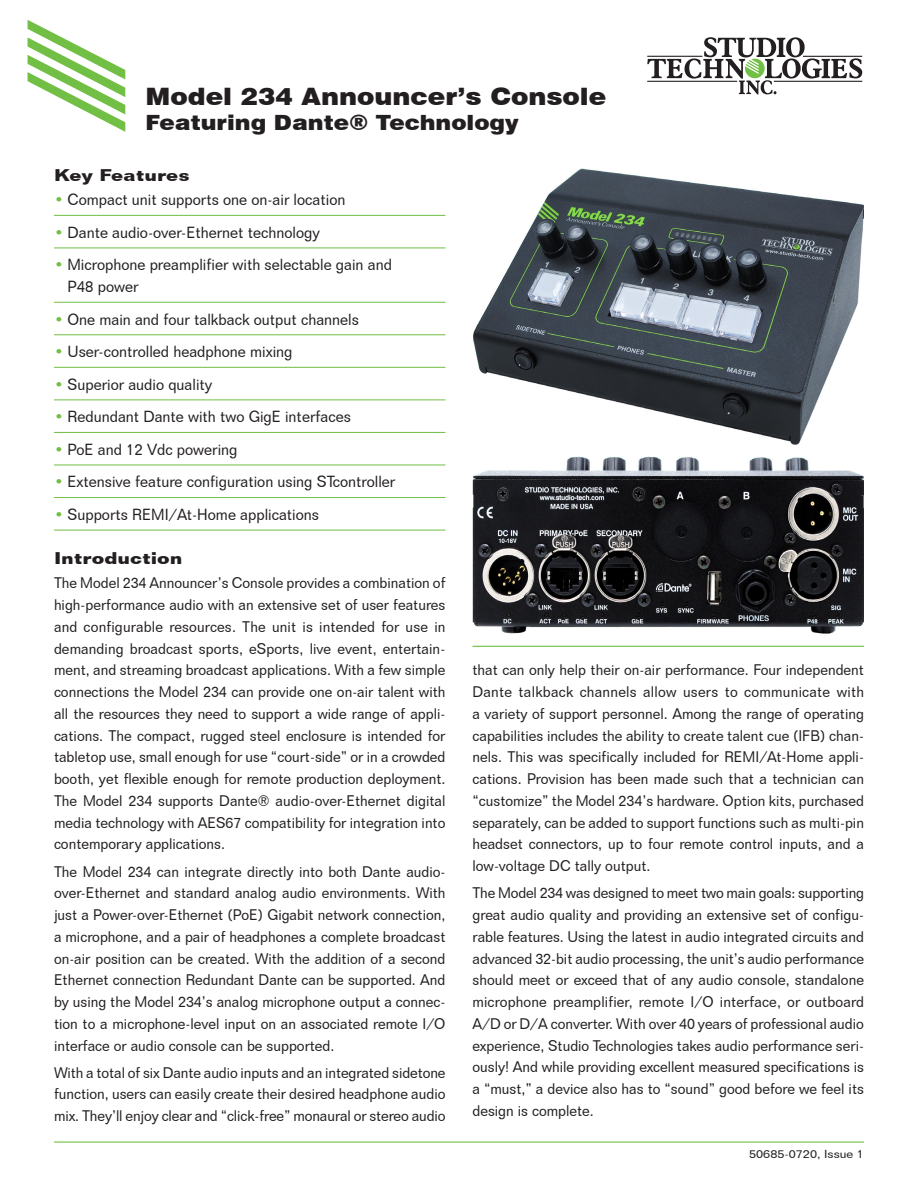
<style>
.page{position:relative;width:918px;height:1188px;background:#fff}
.page>*{position:absolute;margin:0;border:0;box-sizing:border-box;transform-origin:0 0}
.t1{font:900 24px "Swiss 721 BT";color:#231f20;scale:1.1 1}
.t2{font:900 21px "Swiss 721 BT";color:#231f20;scale:1.1 1}
.t3{font:700 16.5px "Folio BT";color:#231f20;scale:1.2 1}
.t4{font:15.6px/21.8px "Folio BT";color:#231f20;scale:.95 1}
.t5{font:15px/21.8px "Folio BT";color:#231f20;text-align:justify;scale:.95 1}
.t6{font:11.4px "Folio BT";color:#231f20;scale:1.11 1}
.s1{font-size:15px;color:#71bf44}
</style>
<div class="page">
<hr style="left:54px;top:1142px;width:810px;height:1px;background:#71bf44">
<svg style="left:647px;top:37px;width:215px;height:57px"></svg>
<svg style="left:28px;top:20px;width:97px;height:112px"></svg>
<hr style="left:54px;top:215px;width:392px;height:1px;background:#71bf44">
<hr style="left:54px;top:248px;width:392px;height:1px;background:#71bf44">
<hr style="left:54px;top:302px;width:392px;height:1px;background:#71bf44">
<hr style="left:54px;top:334px;width:392px;height:1px;background:#71bf44">
<hr style="left:54px;top:367px;width:392px;height:1px;background:#71bf44">
<hr style="left:54px;top:400px;width:392px;height:1px;background:#71bf44">
<hr style="left:54px;top:432px;width:392px;height:1px;background:#71bf44">
<hr style="left:54px;top:465px;width:392px;height:1px;background:#71bf44">
<hr style="left:54px;top:497px;width:392px;height:1px;background:#71bf44">
<hr style="left:54px;top:530px;width:392px;height:1px;background:#71bf44">
<hr style="left:472px;top:646px;width:392px;height:1px;background:#71bf44">
<img style="left:472px;top:457px;width:392px;height:176px">
<img style="left:473px;top:169px;width:391px;height:275px">
<h1 class="t1" style="left:146px;top:82px;width:421px">Model 234 Announcer’s Console</h1>
<h2 class="t2" style="left:146px;top:110px;width:341px">Featuring Dante® Technology</h2>
<p class="t3" style="left:54px;top:165px;width:115px">Key Features</p>
<p class="t4" style="left:54px;top:189px;width:308px"><span class="s1">•</span> Compact unit supports one on-air location</p>
<p class="t4" style="left:54px;top:221px;width:281px"><span class="s1">•</span> Dante audio-over-Ethernet technology</p>
<p class="t4" style="left:67px;top:254px;width:343px;text-indent:-13px"><span class="s1">•</span> Microphone preamplifier with selectable gain and<br>P48 power</p>
<p class="t4" style="left:54px;top:308px;width:323px"><span class="s1">•</span> One main and four talkback output channels</p>
<p class="t4" style="left:54px;top:341px;width:253px"><span class="s1">•</span> User-controlled headphone mixing</p>
<p class="t4" style="left:54px;top:373px;width:168px"><span class="s1">•</span> Superior audio quality</p>
<p class="t4" style="left:54px;top:406px;width:314px"><span class="s1">•</span> Redundant Dante with two GigE interfaces</p>
<p class="t4" style="left:54px;top:438px;width:195px"><span class="s1">•</span> PoE and 12 Vdc powering</p>
<p class="t4" style="left:54px;top:471px;width:361px"><span class="s1">•</span> Extensive feature configuration using STcontroller</p>
<p class="t4" style="left:54px;top:503px;width:281px"><span class="s1">•</span> Supports REMI/At-Home applications</p>
<p class="t3" style="left:54px;top:548px;width:109px">Introduction</p>
<p class="t5" style="left:54px;top:572px;width:414px">The Model 234 Announcer’s Console provides a combination of high-performance audio with an extensive set of user features and configurable resources. The unit is intended for use in demanding broadcast sports, eSports, live event, entertain&shy;ment, and streaming broadcast applications. With a few simple connections the Model 234 can provide one on-air talent with all the resources they need to support a wide range of appli&shy;cations. The compact, rugged steel enclosure is intended for tabletop use, small enough for use “court-side” or in a crowded booth, yet flexible enough for remote production deployment.<br>The Model 234 supports Dante® audio-over-Ethernet digital media technology with AES67 compatibility for integration into contemporary applications.</p>
<p class="t5" style="left:54px;top:860px;width:414px">The Model 234 can integrate directly into both Dante audio&shy;over-Ethernet and standard analog audio environments. With just a Power-over-Ethernet (PoE) Gigabit network connection, a microphone, and a pair of headphones a complete broadcast on-air position can be created. With the addition of a second Ethernet connection Redundant Dante can be supported. And by using the Model 234’s analog microphone output a connec&shy;tion to a microphone-level input on an associated remote I/O interface or audio console can be supported.</p>
<p class="t5" style="left:54px;top:1061px;width:414px">With a total of six Dante audio inputs and an integrated sidetone function, users can easily create their desired headphone audio mix. They’ll enjoy clear and “click-free” monaural or stereo audio</p>
<p class="t5" style="left:472px;top:659px;width:414px">that can only help their on-air performance. Four independent Dante talkback channels allow users to communicate with a variety of support personnel. Among the range of operating capabilities includes the ability to create talent cue (IFB) chan&shy;nels. This was specifically included for REMI/At-Home appli&shy;cations. Provision has been made such that a technician can “customize” the Model 234’s hardware. Option kits, purchased separately, can be added to support functions such as multi-pin headset connectors, up to four remote control inputs, and a low-voltage DC tally output.</p>
<p class="t5" style="left:472px;top:882px;width:414px">The Model 234 was designed to meet two main goals: supporting great audio quality and providing an extensive set of configu&shy;rable features. Using the latest in audio integrated circuits and advanced 32-bit audio processing, the unit’s audio performance should meet or exceed that of any audio console, standalone microphone preamplifier, remote I/O interface, or outboard A/D or D/A converter. With over 40 years of professional audio experience, Studio Technologies takes audio performance seri&shy;ously! And while providing excellent measured specifications is a “must,” a device also has to “sound” good before we feel its design is complete.</p>
<p class="t6" style="left:749px;top:1147px;width:105px">50685-0720, Issue 1</p>
</div>
